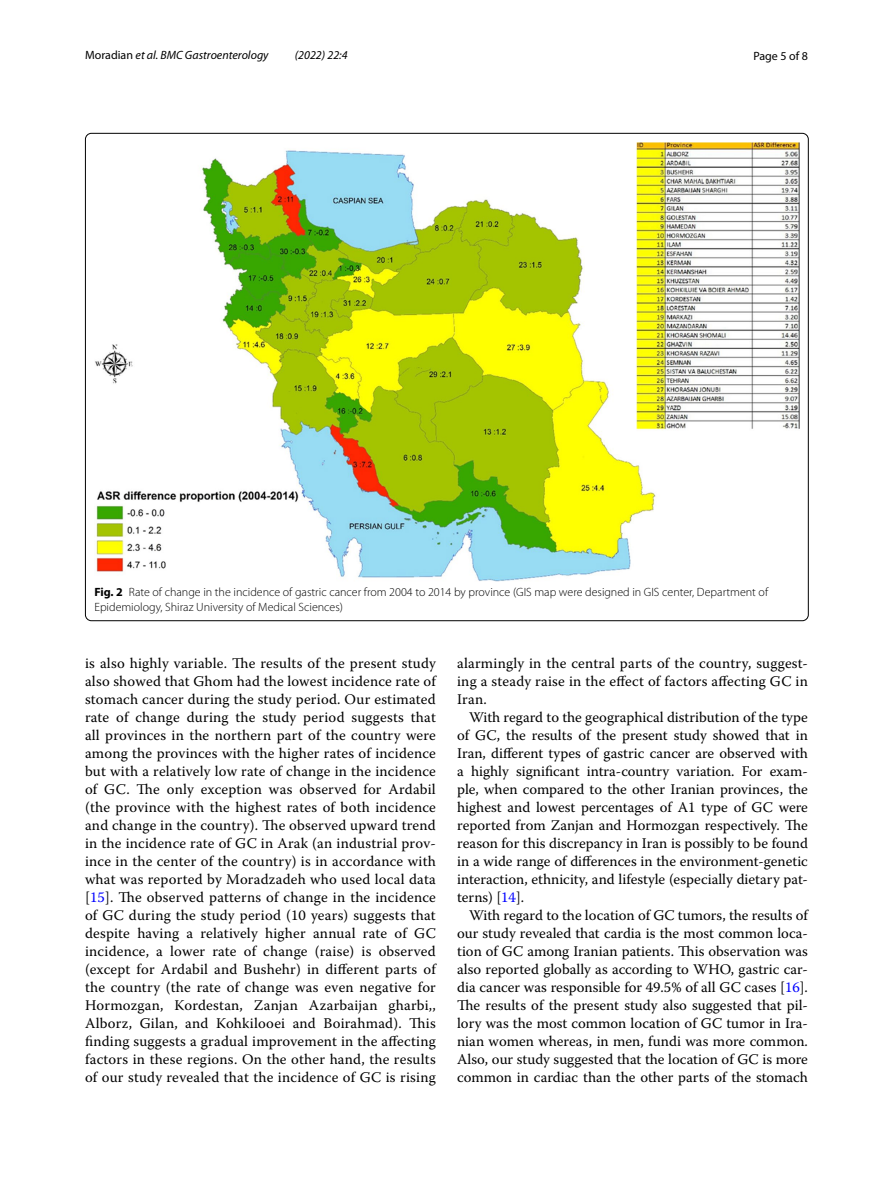
<style>
.page{position:relative;width:893px;height:1187px;background:#fff}
.page>*{position:absolute;margin:0;border:0;box-sizing:border-box;transform-origin:0 0}
.t1{font:14.7px/18px "Warnock Pro";letter-spacing:.01em;color:#000;text-align:justify}
.t2{font:300 12px/15px "Myriad Pro";color:#000}
.t3{font:italic 12px "Myriad Pro";color:#000}
.t4{font:12px "Myriad Pro";color:#000}
.s1{font-style:normal}
.s2{font-weight:700}
.s3{color:#00f}
</style>
<div class="page">
<img style="left:95px;top:142px;width:704px;height:439px">
<p class="t3" style="left:85px;top:48px;width:185px"><span class="s1">Moradian</span> et al. BMC Gastroenterology</p>
<p class="t3" style="left:295px;top:48px;width:54px">(2022) 22:4</p>
<p class="t4" style="left:753px;top:48px;width:56px">Page 5 of 8</p>
<p class="t2" style="left:94px;top:585px;width:675px"><span class="s2">Fig. 2</span> Rate of change in the incidence of gastric cancer from 2004 to 2014 by province (GIS map were designed in GIS center, Department of<br>Epidemiology, Shiraz University of Medical Sciences)</p>
<p class="t1" style="left:85px;top:654px;width:352px">is also highly variable. The results of the present study also showed that Ghom had the lowest incidence rate of stomach cancer during the study period. Our estimated rate of change during the study period suggests that all provinces in the northern part of the country were among the provinces with the higher rates of incidence but with a relatively low rate of change in the incidence of GC. The only exception was observed for Ardabil (the province with the highest rates of both incidence and change in the country). The observed upward trend in the incidence rate of GC in Arak (an industrial prov&shy;ince in the center of the country) is in accordance with what was reported by Moradzadeh who used local data [<span class="s3">15</span>]. The observed patterns of change in the incidence of GC during the study period (10 years) suggests that despite having a relatively higher annual rate of GC incidence, a lower rate of change (raise) is observed (except for Ardabil and Bushehr) in different parts of the country (the rate of change was even negative for Hormozgan, Kordestan, Zanjan Azarbaijan gharbi,, Alborz, Gilan, and Kohkilooei and Boirahmad). This finding suggests a gradual improvement in the affecting factors in these regions. On the other hand, the results of our study revealed that the incidence of GC is rising</p>
<p class="t1" style="left:457px;top:654px;width:352px">alarmingly in the central parts of the country, suggest&shy;ing a steady raise in the effect of factors affecting GC in Iran.</p>
<p class="t1" style="left:457px;top:708px;width:352px;text-indent:12px">With regard to the geographical distribution of the type of GC, the results of the present study showed that in Iran, different types of gastric cancer are observed with a highly significant intra-country variation. For exam&shy;ple, when compared to the other Iranian provinces, the highest and lowest percentages of A1 type of GC were reported from Zanjan and Hormozgan respectively. The reason for this discrepancy in Iran is possibly to be found in a wide range of differences in the environment-genetic interaction, ethnicity, and lifestyle (especially dietary pat&shy;terns) [<span class="s3">14</span>].</p>
<p class="t1" style="left:457px;top:906px;width:352px;text-indent:12px">With regard to the location of GC tumors, the results of our study revealed that cardia is the most common loca&shy;tion of GC among Iranian patients. This observation was also reported globally as according to WHO, gastric car&shy;dia cancer was responsible for 49.5% of all GC cases [<span class="s3">16</span>].<br>The results of the present study also suggested that pil&shy;lory was the most common location of GC tumor in Ira&shy;nian women whereas, in men, fundi was more common.<br>Also, our study suggested that the location of GC is more common in cardiac than the other parts of the stomach</p>
</div>
